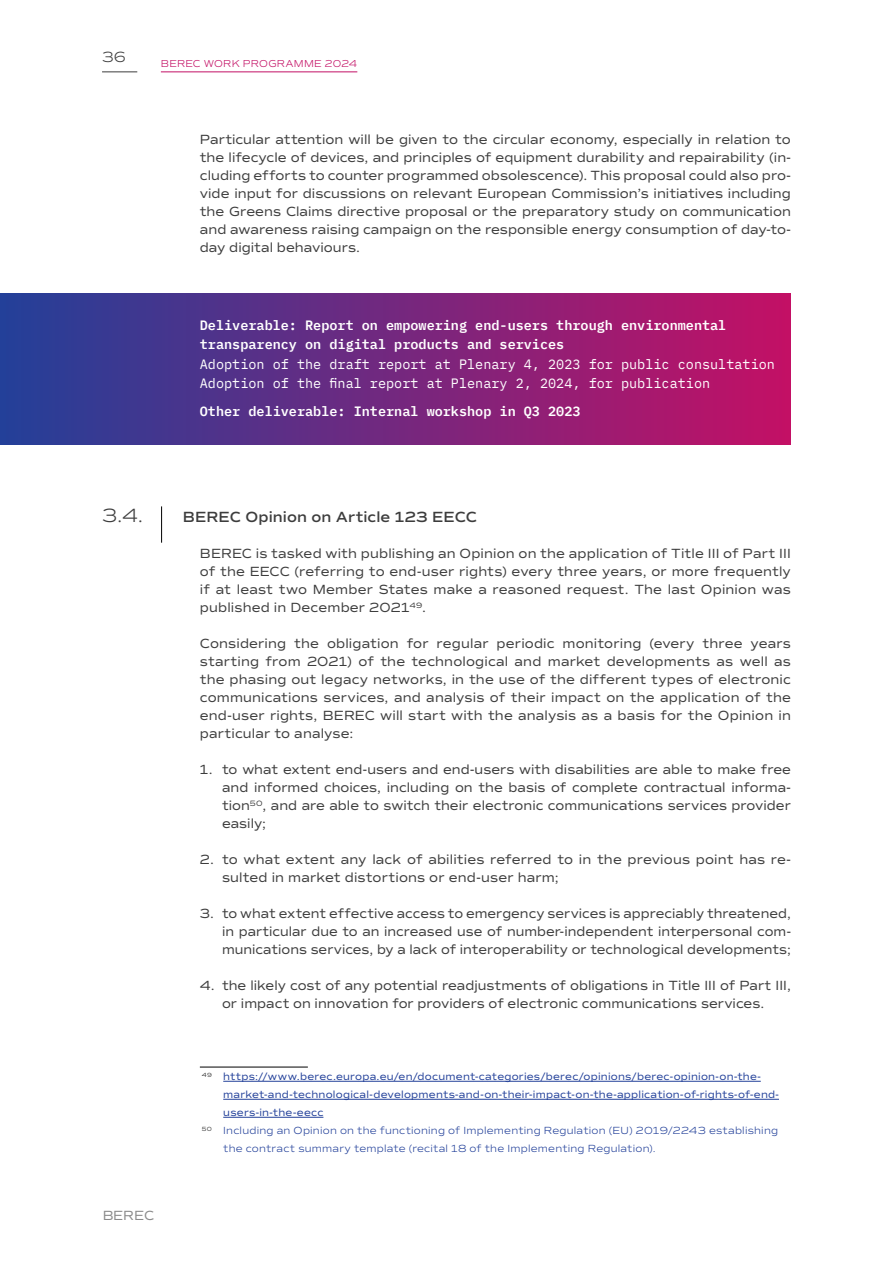
<style>
.page{position:relative;width:893px;height:1263px;background:#fff}
.page>*{position:absolute;margin:0;border:0;box-sizing:border-box;transform-origin:0 0}
.t1{font:300 19.5px "Commuters Sans";color:#3d3d3d}
.t2{font:600 15px "Commuters Sans";letter-spacing:.005em;color:#3d3d3d}
.t3{font:300 15px "Commuters Sans";color:#3d3d3d}
.NEW_Body_-_Regular_9pt{font:13.5px/18px "Commuters Sans";letter-spacing:.005em;color:#3d3d3d;text-align:justify}
.NEW_White_box_LEFT_Title{font:600 13.5px/19.5px "IBM Plex Mono";color:#fff}
.NEW_White_box_LEFT{font:13.5px "IBM Plex Mono 2";color:#fff}
.NEW_White_box_LEFT-2{font:13.5px "IBM Plex Mono";color:#fff}
.t4{font:13.5px "Commuters Sans Regular 3";letter-spacing:.01em;color:#3d3d3d}
.NEW_Footnote{font:10.5px/18px "Commuters Sans";letter-spacing:.02em;color:#224099}
.NEW_Footnote-2{font:300 10.5px/18px "Commuters Sans";letter-spacing:.02em;color:#224099}
.t5{font:300 10.2px "Commuters Sans";letter-spacing:.02em;color:#c31065}
</style>
<div class="page">
<hr style="left:102px;top:72px;width:35px;height:1px;background:#3d3d3d">
<div style="left:0;top:294px;width:791px;height:84px;background:linear-gradient(to right,#234099,#c41065)"></div>
<div style="left:0;top:333px;width:791px;height:64px;background:linear-gradient(to right,#234099,#c41065)"></div>
<div style="left:0;top:352px;width:791px;height:65px;background:linear-gradient(to right,#234099,#c41065)"></div>
<div style="left:0;top:380px;width:791px;height:65px;background:linear-gradient(to right,#234099,#c41065)"></div>
<hr style="left:161px;top:506px;width:1px;height:37px;background:#000">
<hr style="left:200px;top:1067px;width:108px;height:1px;background:#000">
<hr style="left:223px;top:1081px;width:538px;height:1px;background:#224099">
<hr style="left:223px;top:1099px;width:556px;height:1px;background:#224099">
<hr style="left:223px;top:1117px;width:100px;height:1px;background:#224099">
<hr style="left:161px;top:72px;width:196px;height:1px;background:#c31065">
<p class="t3" style="left:102px;top:48px;width:25px">36</p>
<p class="t5" style="left:161px;top:58px;width:198px">BEREC WORK PROGRAMME 2024</p>
<p class="NEW_Body_-_Regular_9pt" style="left:200px;top:130px;width:593px">Particular attention will be given to the circular economy, especially in relation to the lifecycle of devices, and principles of equipment durability and repairability (in&shy;cluding efforts to counter programmed obsolescence). This proposal could also pro&shy;vide input for discussions on relevant European Commission’s initiatives including the Greens Claims directive proposal or the preparatory study on communication and awareness raising campaign on the responsible energy consumption of day-to&shy;day digital behaviours.</p>
<p class="NEW_White_box_LEFT_Title" style="left:200px;top:314px;width:528px">Deliverable: Report on empowering end-users through environmental transparency on digital products and services</p>
<p class="NEW_White_box_LEFT" style="left:200px;top:354px;width:577px">Adoption of the draft report at Plenary 4, 2023 for public consultation</p>
<p class="NEW_White_box_LEFT-2" style="left:200px;top:373px;width:512px">Adoption of the final report at Plenary 2, 2024, for publication</p>
<p class="NEW_White_box_LEFT_Title" style="left:200px;top:401px;width:382px">Other deliverable: Internal workshop in Q3 2023</p>
<p class="t1" style="left:102px;top:504px;width:43px">3.4.</p>
<p class="t2" style="left:183px;top:508px;width:296px">BEREC Opinion on Article 123 EECC</p>
<p class="NEW_Body_-_Regular_9pt" style="left:200px;top:544px;width:593px">BEREC is tasked with publishing an Opinion on the application of Title III of Part III of the EECC (referring to end-user rights) every three years, or more frequently if at least two Member States make a reasoned request. The last Opinion was published in December 2021<sup>49</sup>.</p>
<p class="NEW_Body_-_Regular_9pt" style="left:200px;top:634px;width:593px">Considering the obligation for regular periodic monitoring (every three years starting from 2021) of the technological and market developments as well as the phasing out legacy networks, in the use of the different types of electronic communications services, and analysis of their impact on the application of the end-user rights, BEREC will start with the analysis as a basis for the Opinion in particular to analyse:</p>
<p class="NEW_Body_-_Regular_9pt" style="left:222px;top:760px;width:570px;text-indent:-22px">1. to what extent end-users and end-users with disabilities are able to make free and informed choices, including on the basis of complete contractual informa&shy;tion<sup>50</sup>, and are able to switch their electronic communications services provider easily;</p>
<p class="NEW_Body_-_Regular_9pt" style="left:222px;top:850px;width:570px;text-indent:-22px">2. to what extent any lack of abilities referred to in the previous point has re&shy;sulted in market distortions or end-user harm;</p>
<p class="NEW_Body_-_Regular_9pt" style="left:222px;top:904px;width:570px;text-indent:-22px">3. to what extent effective access to emergency services is appreciably threatened, in particular due to an increased use of number-independent interpersonal com&shy;munications services, by a lack of interoperability or technological developments;</p>
<p class="NEW_Body_-_Regular_9pt" style="left:200px;top:976px;width:592px;text-align:center">4. the likely cost of any potential readjustments of obligations in Title III of Part III, or impact on innovation for providers of electronic communications services.</p>
<p class="t4" style="left:102px;top:1207px;width:54px">BEREC</p>
<p class="NEW_Footnote" style="left:223px;top:1067px;width:557px;text-indent:-21px"><sup>49</sup> https://www.berec.europa.eu/en/document-categories/berec/opinions/berec-opinion-on-the&shy;market-and-technological-developments-and-on-their-impact-on-the-application-of-rights-of-end&shy;users-in-the-eecc</p>
<p class="NEW_Footnote-2" style="left:223px;top:1121px;width:556px;text-indent:-21px"><sup>50</sup> Including an Opinion on the functioning of Implementing Regulation (EU) 2019/2243 establishing the contract summary template (recital 18 of the Implementing Regulation).</p>
</div>
